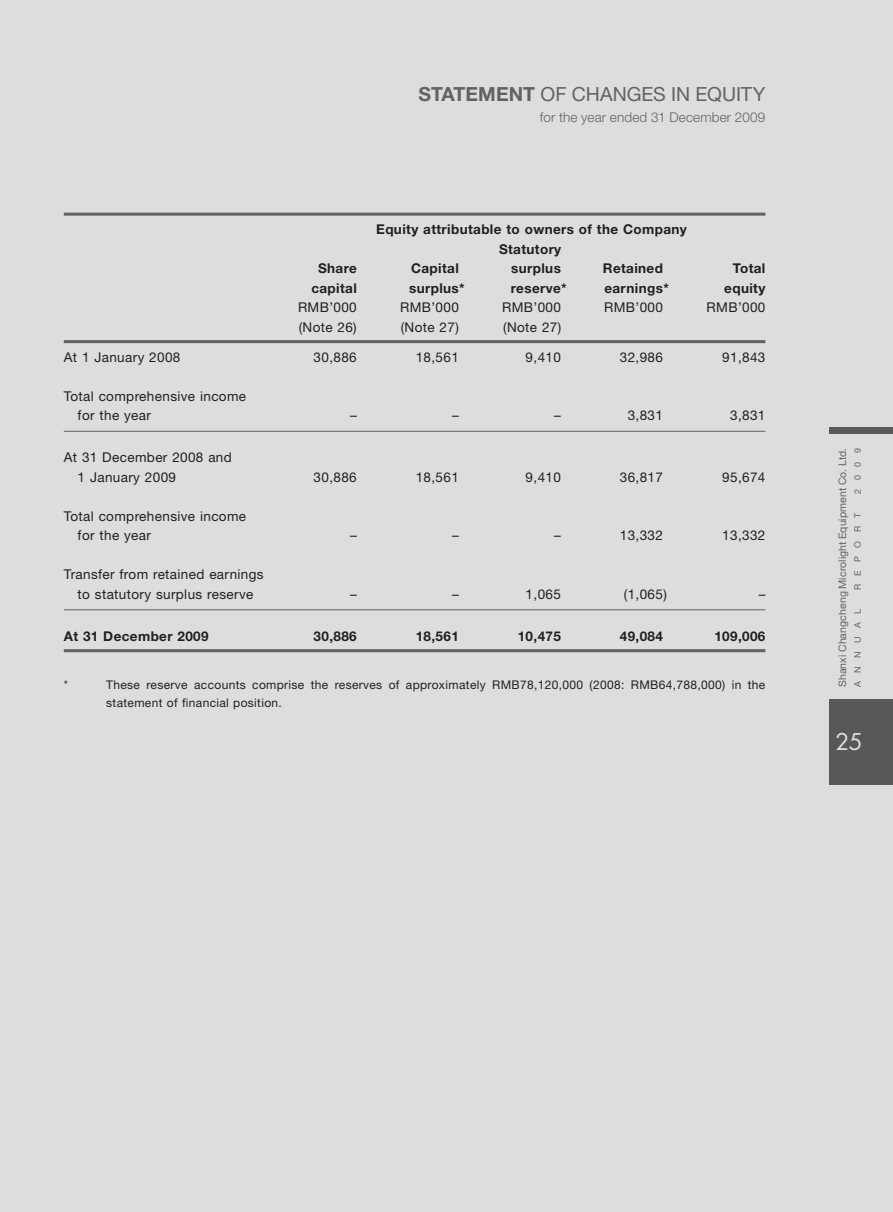
<style>
.page{position:relative;width:893px;height:1212px;background:#dcdddf}
.page>*{position:absolute;margin:0;border:0;box-sizing:border-box;transform-origin:0 0}
.t1{font:22.5px "Futura Std";color:#dcdddf}
.t2{font:19.5px "Helvetica Neue LT Std";color:#636366}
.t3{font:13.5px/19.5px "Helvetica Neue LT Std";letter-spacing:.03em;color:#231f20}
.t4{font:700 13.5px/19.5px "Helvetica Neue LT Std";letter-spacing:.03em;color:#231f20;text-align:center}
.t5{font:300 13.5px "Helvetica Neue LT Std";letter-spacing:.01em;color:#636366}
.t6{font:12px/18px "Helvetica Neue LT Std";letter-spacing:.03em;color:#231f20}
.t7{font:10.5px "Helvetica Neue LT Std";letter-spacing:.005em;color:#636366}
.t8{font:9px "Helvetica Neue LT Std";letter-spacing:.935em;color:#636366}
.s1{font-weight:700}
</style>
<div class="page">
<div style="left:829px;top:700px;width:64px;height:85px;background:#57585a"></div>
<div style="left:829px;top:427px;width:64px;height:6px;background:#57585a"></div>
<hr style="left:64px;top:213px;width:701px;height:3px;background:#636366">
<hr style="left:64px;top:340px;width:701px;height:3px;background:#636366">
<hr style="left:64px;top:431px;width:701px;height:1px;background:#636366">
<hr style="left:64px;top:609px;width:701px;height:1px;background:#636366">
<hr style="left:64px;top:649px;width:701px;height:3px;background:#636366">
<h2 class="t2" style="left:418px;top:87px;width:349px"><span class="s1">STATEMENT</span> OF CHANGES IN EQUITY</h2>
<p class="t5" style="left:540px;top:112px;width:227px">for the year ended 31 December 2009</p>
<p class="t4" style="left:376px;top:221px;width:312px">Equity attributable to owners of the Company<br>Statutory</p>
<p class="t4" style="left:318px;top:260px;width:40px">Share</p>
<p class="t4" style="left:411px;top:260px;width:49px">Capital</p>
<p class="t4" style="left:511px;top:260px;width:51px">surplus</p>
<p class="t4" style="left:603px;top:260px;width:62px">Retained</p>
<p class="t4" style="left:733px;top:260px;width:34px">Total</p>
<p class="t4" style="left:311px;top:280px;width:47px">capital</p>
<p class="t4" style="left:409px;top:280px;width:57px">surplus*</p>
<p class="t4" style="left:511px;top:280px;width:57px">reserve*</p>
<p class="t4" style="left:604px;top:280px;width:66px">earnings*</p>
<p class="t4" style="left:724px;top:280px;width:43px">equity</p>
<p class="t3" style="left:298px;top:299px;width:60px">RMB’000</p>
<p class="t3" style="left:400px;top:299px;width:60px">RMB’000</p>
<p class="t3" style="left:502px;top:299px;width:60px">RMB’000</p>
<p class="t3" style="left:604px;top:299px;width:60px">RMB’000</p>
<p class="t3" style="left:707px;top:299px;width:60px">RMB’000</p>
<p class="t3" style="left:299px;top:319px;width:60px">(Note 26)</p>
<p class="t3" style="left:401px;top:319px;width:60px">(Note 27)</p>
<p class="t3" style="left:503px;top:319px;width:60px">(Note 27)</p>
<p class="t3" style="left:64px;top:349px;width:118px">At 1 January 2008</p>
<p class="t3" style="left:314px;top:349px;width:45px">30,886</p>
<p class="t3" style="left:416px;top:349px;width:45px">18,561</p>
<p class="t3" style="left:526px;top:349px;width:37px">9,410</p>
<p class="t3" style="left:620px;top:349px;width:45px">32,986</p>
<p class="t3" style="left:722px;top:349px;width:45px">91,843</p>
<p class="t3" style="left:78px;top:388px;width:170px;text-indent:-14px">Total comprehensive income for the year</p>
<p class="t3" style="left:350px;top:407px;width:8px">–</p>
<p class="t3" style="left:452px;top:407px;width:8px">–</p>
<p class="t3" style="left:554px;top:407px;width:8px">–</p>
<p class="t3" style="left:628px;top:407px;width:37px">3,831</p>
<p class="t3" style="left:730px;top:407px;width:37px">3,831</p>
<p class="t3" style="left:78px;top:449px;width:156px;text-indent:-14px">At 31 December 2008 and<br>1 January 2009</p>
<p class="t3" style="left:78px;top:508px;width:170px;text-indent:-14px">Total comprehensive income for the year</p>
<p class="t3" style="left:64px;top:566px;width:201px;text-align:center">Transfer from retained earnings to statutory surplus reserve</p>
<p class="t3" style="left:314px;top:469px;width:45px">30,886</p>
<p class="t3" style="left:416px;top:469px;width:45px">18,561</p>
<p class="t3" style="left:526px;top:469px;width:37px">9,410</p>
<p class="t3" style="left:620px;top:469px;width:45px">36,817</p>
<p class="t3" style="left:722px;top:469px;width:45px">95,674</p>
<p class="t3" style="left:350px;top:527px;width:8px">–</p>
<p class="t3" style="left:452px;top:527px;width:8px">–</p>
<p class="t3" style="left:554px;top:527px;width:8px">–</p>
<p class="t3" style="left:620px;top:527px;width:45px">13,332</p>
<p class="t3" style="left:722px;top:527px;width:45px">13,332</p>
<p class="t3" style="left:350px;top:586px;width:8px">–</p>
<p class="t3" style="left:452px;top:586px;width:8px">–</p>
<p class="t3" style="left:526px;top:586px;width:37px">1,065</p>
<p class="t3" style="left:624px;top:586px;width:45px">(1,065)</p>
<p class="t3" style="left:759px;top:586px;width:8px">–</p>
<p class="t4" style="left:64px;top:628px;width:146px">At 31 December 2009</p>
<p class="t4" style="left:314px;top:628px;width:45px">30,886</p>
<p class="t4" style="left:416px;top:628px;width:45px">18,561</p>
<p class="t4" style="left:518px;top:628px;width:45px">10,475</p>
<p class="t4" style="left:620px;top:628px;width:45px">49,084</p>
<p class="t4" style="left:714px;top:628px;width:53px">109,006</p>
<p class="t6" style="left:64px;top:677px;width:6px">*</p>
<p class="t6" style="left:106px;top:677px;width:661px">These reserve accounts comprise the reserves of approximately RMB78,120,000 (2008: RMB64,788,000) in the statement of financial position.</p>
<p class="t8" style="left:854px;top:494px;width:47px;rotate:-90deg">2009</p>
<p class="t7" style="left:838px;top:687px;width:241px;rotate:-90deg">Shanxi Changcheng Microlight Equipment Co. Ltd.</p>
<p class="t8" style="left:854px;top:590px;width:79px;rotate:-90deg">REPORT</p>
<p class="t8" style="left:854px;top:687px;width:80px;rotate:-90deg">ANNUAL</p>
<h1 class="t1" style="left:836px;top:729px;width:29px">25</h1>
</div>
